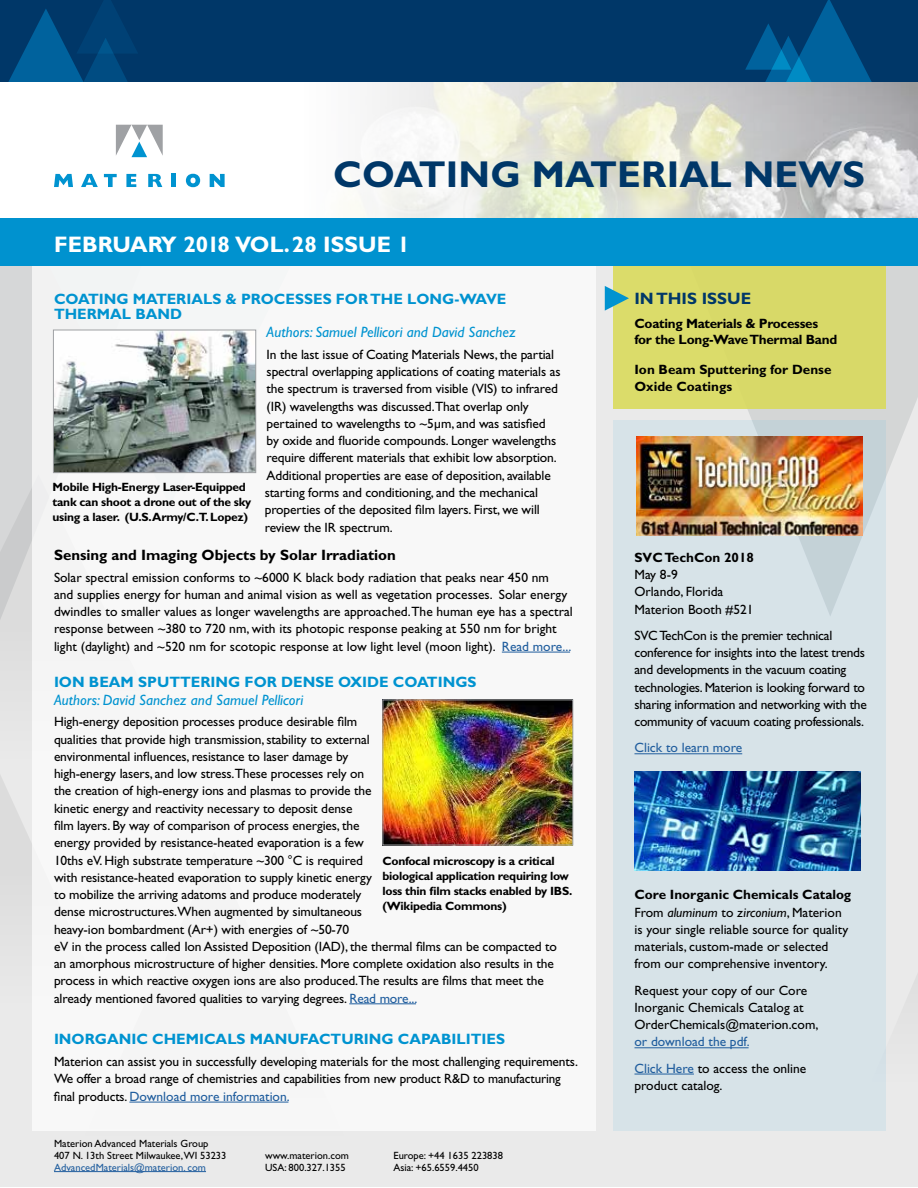
<style>
.page{position:relative;width:918px;height:1188px;background:#fff}
.page>*{position:absolute;margin:0;border:0;box-sizing:border-box;transform-origin:0 0}
.t1{font:700 37.5px "Gill Sans Std";letter-spacing:.005em;color:#003768}
.t2{font:700 22.5px "Gill Sans Std";letter-spacing:.005em;color:#fff}
.t3{font:700 16.5px "Gill Sans Std";color:#003768}
.t4{font:700 15px/15px "Gill Sans Std";color:#0093d0}
.t5{font:italic 15px "Gill Sans Std";color:#0093d0}
.t6{font:700 15px "Gill Sans Std";color:#000}
.t7{font:13.5px/17.2px "Gill Sans Std";letter-spacing:-.01em;color:#000}
.t8{font:13.5px/26.2px "Gill Sans Std";color:#215e9e}
.t9{font:700 13.5px/16.5px "Gill Sans Std";letter-spacing:-.02em;color:#000}
.t10{font:700 13.5px/17.2px "Gill Sans Std";color:#000}
.t11{font:700 12px/15px "Gill Sans Std";letter-spacing:-.02em;color:#000}
.t12{font:10.5px/12px "Gill Sans Std";color:#000}
.t13{font:10.5px "Gill Sans Std";color:#215e9e}
.s1{color:#215e9e}
.s2{font-weight:700}
.s3{font-style:italic}
.s4{color:#000}
</style>
<div class="page">
<div style="left:0;top:264px;width:918px;height:922px;background:#eaeaea"></div>
<svg style="left:748px;top:266px;width:170px;height:210px;fill:#d4d6d6"></svg>
<div style="left:0;top:266px;width:32px;height:208px;background:#d6d7d8"></div>
<svg style="left:0;top:474px;width:32px;height:187px"></svg>
<svg style="left:0;top:775px;width:32px;height:131px"></svg>
<div style="left:32px;top:263px;width:564px;height:867px;background:#f8f8f8"></div>
<hr style="left:502px;top:652px;width:68px;height:1px;background:#215e9e">
<hr style="left:349px;top:1003px;width:67px;height:1px;background:#215e9e">
<hr style="left:129px;top:1102px;width:159px;height:1px;background:#215e9e">
<div style="left:614px;top:265px;width:272px;height:144px;background:#d8d968"></div>
<svg style="left:605px;top:286px;width:24px;height:25px"></svg>
<img style="left:350px;top:82px;width:568px;height:136px">
<svg style="left:116px;top:125px;width:47px;height:32px"></svg>
<svg style="left:54px;top:174px;width:19px;height:13px"></svg>
<svg style="left:81px;top:174px;width:17px;height:13px"></svg>
<svg style="left:104px;top:174px;width:13px;height:13px"></svg>
<svg style="left:126px;top:174px;width:10px;height:13px"></svg>
<svg style="left:148px;top:174px;width:14px;height:13px"></svg>
<hr style="left:172px;top:174px;width:4px;height:13px;background:#0093d0">
<svg style="left:186px;top:174px;width:14px;height:13px"></svg>
<svg style="left:210px;top:174px;width:15px;height:13px"></svg>
<div style="left:0;top:0;width:918px;height:82px;background:#003768"></div>
<svg style="left:8px;top:0;width:129px;height:82px"></svg>
<svg style="left:745px;top:0;width:127px;height:82px"></svg>
<div style="left:0;top:218px;width:918px;height:48px;background:#0092cf"></div>
<hr style="left:54px;top:1171px;width:152px;height:1px;background:#215e9e">
<div style="left:614px;top:420px;width:272px;height:710px;background:#d7e3e8"></div>
<hr style="left:634px;top:753px;width:108px;height:1px;background:#215e9e">
<hr style="left:634px;top:1047px;width:115px;height:1px;background:#215e9e">
<hr style="left:634px;top:1074px;width:60px;height:1px;background:#215e9e">
<img style="left:636px;top:437px;width:226px;height:99px">
<img style="left:55px;top:332px;width:199px;height:139px">
<div style="left:53px;top:330px;width:203px;height:143px;border:1px solid #9fa1a4"></div>
<img style="left:384px;top:702px;width:187px;height:141px">
<div style="left:382px;top:700px;width:191px;height:145px;border:1px solid #9fa1a4"></div>
<img style="left:634px;top:771px;width:227px;height:99px">
<h1 class="t1" style="left:333px;top:152px;width:534px">COATING MATERIAL NEWS</h1>
<h2 class="t2" style="left:54px;top:231px;width:358px">FEBRUARY 2018 VOL. 28 ISSUE 1</h2>
<p class="t4" style="left:54px;top:292px;width:454px">COATING MATERIALS &amp; PROCESSES FOR THE LONG-WAVE<br>THERMAL BAND</p>
<p class="t5" style="left:267px;top:324px;width:251px">Authors: Samuel Pellicori and David Sanchez</p>
<p class="t7" style="left:265px;top:346px;width:297px">In the last issue of Coating Materials News, the partial spectral overlapping applications of coating materials as the spectrum is traversed from visible (VIS) to infrared (IR) wavelengths was discussed.That overlap only pertained to wavelengths to ~5µm, and was satisfied<br>by oxide and fluoride compounds. Longer wavelengths require different materials that exhibit low absorption.<br>Additional properties are ease of deposition, available starting forms and conditioning, and the mechanical properties of the deposited film layers. First, we will review the IR spectrum.</p>
<p class="t6" style="left:54px;top:546px;width:343px">Sensing and Imaging Objects by Solar Irradiation</p>
<p class="t7" style="left:54px;top:569px;width:520px">Solar spectral emission conforms to ~6000 K black body radiation that peaks near 450 nm<br>and supplies energy for human and animal vision as well as vegetation processes. Solar energy dwindles to smaller values as longer wavelengths are approached.The human eye has a spectral response between ~380 to 720 nm, with its photopic response peaking at 550 nm for bright light (daylight) and ~520 nm for scotopic response at low light level (moon light). <span class="s1">Read more...</span></p>
<p class="t4" style="left:54px;top:674px;width:424px">ION BEAM SPUTTERING FOR DENSE OXIDE COATINGS</p>
<p class="t5" style="left:54px;top:691px;width:251px">Authors: David Sanchez and Samuel Pellicori</p>
<p class="t7" style="left:54px;top:713px;width:504px">High-energy deposition processes produce desirable film<br>qualities that provide high transmission, stability to external<br>environmental influences, resistance to laser damage by<br>high-energy lasers, and low stress.These processes rely on<br>the creation of high-energy ions and plasmas to provide the<br>kinetic energy and reactivity necessary to deposit dense<br>film layers. By way of comparison of process energies, the<br>energy provided by resistance-heated evaporation is a few<br>10ths eV. High substrate temperature ~300 °C is required<br>with resistance-heated evaporation to supply kinetic energy<br>to mobilize the arriving adatoms and produce moderately<br>dense microstructures.When augmented by simultaneous<br>heavy-ion bombardment (Ar+) with energies of ~50-70<br>eV in the process called Ion Assisted Deposition (IAD), the thermal films can be compacted to an amorphous microstructure of higher densities. More complete oxidation also results in the process in which reactive oxygen ions are also produced.The results are films that meet the already mentioned favored qualities to varying degrees. <span class="s1">Read more...</span></p>
<p class="t4" style="left:54px;top:1032px;width:453px">INORGANIC CHEMICALS MANUFACTURING CAPABILITIES</p>
<p class="t7" style="left:54px;top:1053px;width:525px">Materion can assist you in successfully developing materials for the most challenging requirements.<br>We offer a broad range of chemistries and capabilities from new product R&amp;D to manufacturing final products. <span class="s1">Download more information.</span></p>
<p class="t11" style="left:52px;top:479px;width:200px">Mobile High-Energy Laser-Equipped tank can shoot a drone out of the sky using a laser. (U.S.Army/C.T. Lopez)</p>
<p class="t11" style="left:382px;top:853px;width:191px">Confocal microscopy is a critical biological application requiring low loss thin film stacks enabled by IBS. (Wikipedia Commons)</p>
<p class="t12" style="left:54px;top:1137px;width:174px">Materion Advanced Materials Group<br>407 N. 13th Street Milwaukee,WI 53233</p>
<p class="t13" style="left:54px;top:1161px;width:154px">AdvancedMaterials@materion. com</p>
<p class="t12" style="left:265px;top:1149px;width:85px">www.materion.com<br>USA: 800.327.1355</p>
<p class="t12" style="left:393px;top:1149px;width:111px">Europe: +44 1635 223838<br>Asia: +65.6559.4450</p>
<p class="t3" style="left:634px;top:288px;width:118px">IN THIS ISSUE</p>
<p class="t9" style="left:635px;top:315px;width:204px">Coating Materials &amp; Processes for the Long-Wave Thermal Band</p>
<p class="t10" style="left:635px;top:360px;width:198px">Ion Beam Sputtering for Dense<br>Oxide Coatings</p>
<p class="t10" style="left:635px;top:549px;width:121px">SVC TechCon 2018</p>
<p class="t7" style="left:635px;top:566px;width:121px">May 8-9<br>Orlando, Florida<br>Materion Booth #521</p>
<p class="t7" style="left:635px;top:627px;width:234px">SVC TechCon is the premier technical conference for insights into the latest trends and developments in the vacuum coating technologies. Materion is looking forward to sharing information and networking with the community of vacuum coating professionals.</p>
<p class="t8" style="left:635px;top:735px;width:109px">Click to learn more</p>
<p class="t7" style="left:635px;top:886px;width:218px"><span class="s2">Core Inorganic Chemicals Catalog </span>From <span class="s3">aluminum</span> to <span class="s3">zirconium</span>, Materion is your single reliable source for quality materials, custom-made or selected from our comprehensive inventory.</p>
<p class="t7" style="left:635px;top:982px;width:185px">Request your copy of our Core<br>Inorganic Chemicals Catalog at<br>OrderChemicals@materion.com,</p>
<p class="t8" style="left:635px;top:1029px;width:173px">or download the pdf.<br>Click Here <span class="s4">to access the online</span></p>
<p class="t7" style="left:635px;top:1077px;width:90px">product catalog.</p>
</div>
